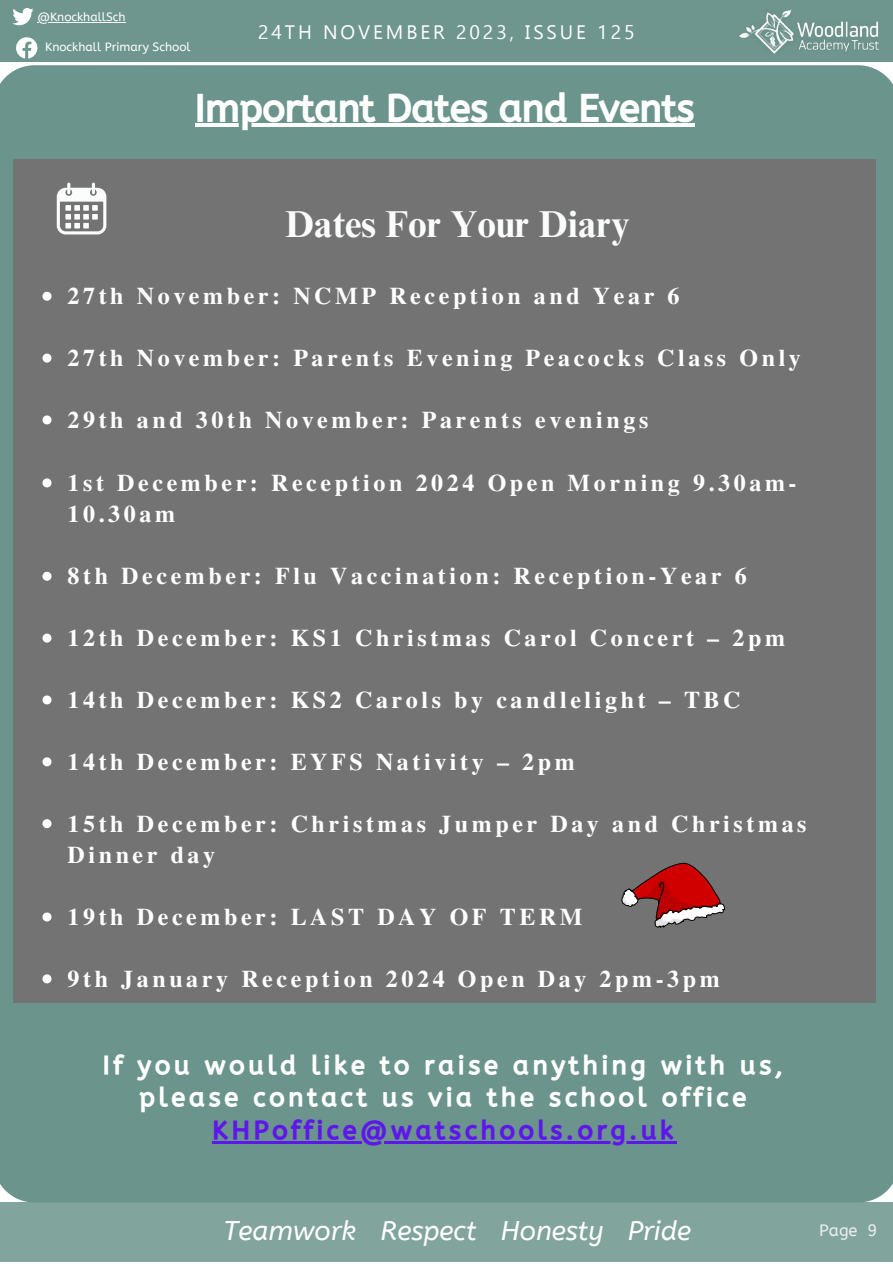
<style>
.page{position:relative;width:893px;height:1264px;background:#fff}
.page>*{position:absolute;margin:0;border:0;box-sizing:border-box;transform-origin:0 0}
.t1{font:37.5px "CA Generated";color:#fff}
.t2{font:700 37.5px "Times NRMT Pro";color:#fafdfc}
.t3{font:italic 27px "A Bee Zee";color:#fff}
.t4{font:25.5px/32.5px "CA Generated";letter-spacing:.15em;color:#fff;text-align:center}
.t5{font:25.5px "CA Generated";letter-spacing:.15em;color:#5e17eb}
.t6{font:700 24px/31.5px "Te X Gyre Termes";letter-spacing:.15em;color:#fff}
.t7{font:19.5px "Ebrima";letter-spacing:.15em;color:#fff}
.t8{font:16.5px "A Bee Zee";color:#edf0f1}
.t9{font:12px "A Bee Zee";color:#fff}
</style>
<div class="page">
<div style="left:0;top:0;width:892px;height:62px;background:#6b948c"></div>
<div style="left:0;top:1202px;width:892px;height:60px;background:#81a49d"></div>
<svg style="left:12px;top:8px;width:22px;height:17px"></svg>
<svg style="left:16px;top:37px;width:21px;height:21px"></svg>
<img style="left:739px;top:10px;width:138px;height:44px">
<div style="left:0;top:65px;width:892px;height:1137px;background:#6b948c"></div>
<div style="left:14px;top:159px;width:861px;height:843px;background:#737373"></div>
<svg style="left:57px;top:182px;width:49px;height:52px"></svg>
<svg style="left:42px;top:292px;width:9px;height:9px"></svg>
<svg style="left:42px;top:353px;width:9px;height:9px"></svg>
<svg style="left:42px;top:415px;width:9px;height:9px"></svg>
<svg style="left:42px;top:478px;width:9px;height:9px"></svg>
<svg style="left:42px;top:571px;width:9px;height:9px"></svg>
<svg style="left:42px;top:633px;width:9px;height:9px"></svg>
<svg style="left:42px;top:695px;width:9px;height:9px"></svg>
<svg style="left:42px;top:757px;width:9px;height:9px"></svg>
<svg style="left:42px;top:819px;width:9px;height:9px"></svg>
<svg style="left:42px;top:912px;width:9px;height:9px"></svg>
<svg style="left:42px;top:974px;width:9px;height:9px"></svg>
<svg style="left:621px;top:862px;width:104px;height:65px"></svg>
<hr style="left:37px;top:22px;width:89px;height:1px;background:#fff">
<hr style="left:195px;top:123px;width:499px;height:4px;background:#fff">
<hr style="left:212px;top:1141px;width:465px;height:2px;background:#5e17eb">
<p class="t9" style="left:37px;top:10px;width:90px">@KnockhallSch</p>
<p class="t9" style="left:45px;top:40px;width:147px">Knockhall Primary School</p>
<p class="t7" style="left:258px;top:18px;width:378px">24TH NOVEMBER 2023, ISSUE 125</p>
<h1 class="t1" style="left:195px;top:87px;width:501px">Important Dates and Events</h1>
<h1 class="t2" style="left:285px;top:210px;width:346px">Dates For Your Diary</h1>
<p class="t6" style="left:68px;top:279px;width:613px">27th November: NCMP Reception and Year 6</p>
<p class="t6" style="left:68px;top:341px;width:734px">27th November: Parents Evening Peacocks Class Only</p>
<p class="t6" style="left:68px;top:403px;width:582px">29th and 30th November: Parents evenings</p>
<p class="t6" style="left:68px;top:465px;width:730px">1st December: Reception 2024 Open Morning 9.30am-<br>10.30am</p>
<p class="t6" style="left:68px;top:559px;width:680px">8th December: Flu Vaccination: Reception-Year 6</p>
<p class="t6" style="left:68px;top:621px;width:719px">12th December: KS1 Christmas Carol Concert – 2pm</p>
<p class="t6" style="left:68px;top:682px;width:674px">14th December: KS2 Carols by candlelight – TBC</p>
<p class="t6" style="left:68px;top:744px;width:508px">14th December: EYFS Nativity – 2pm</p>
<p class="t6" style="left:68px;top:806px;width:740px">15th December: Christmas Jumper Day and Christmas<br>Dinner day</p>
<p class="t6" style="left:68px;top:899px;width:516px">19th December: LAST DAY OF TERM</p>
<p class="t6" style="left:68px;top:961px;width:653px">9th January Reception 2024 Open Day 2pm-3pm</p>
<p class="t4" style="left:103px;top:1049px;width:681px">If you would like to raise anything with us, please contact us via the school office</p>
<p class="t5" style="left:212px;top:1115px;width:462px">KHPoffice@watschools.org.uk</p>
<p class="t3" style="left:223px;top:1214px;width:469px">Teamwork Respect Honesty Pride</p>
<p class="t8" style="left:819px;top:1220px;width:60px">Page 9</p>
</div>
